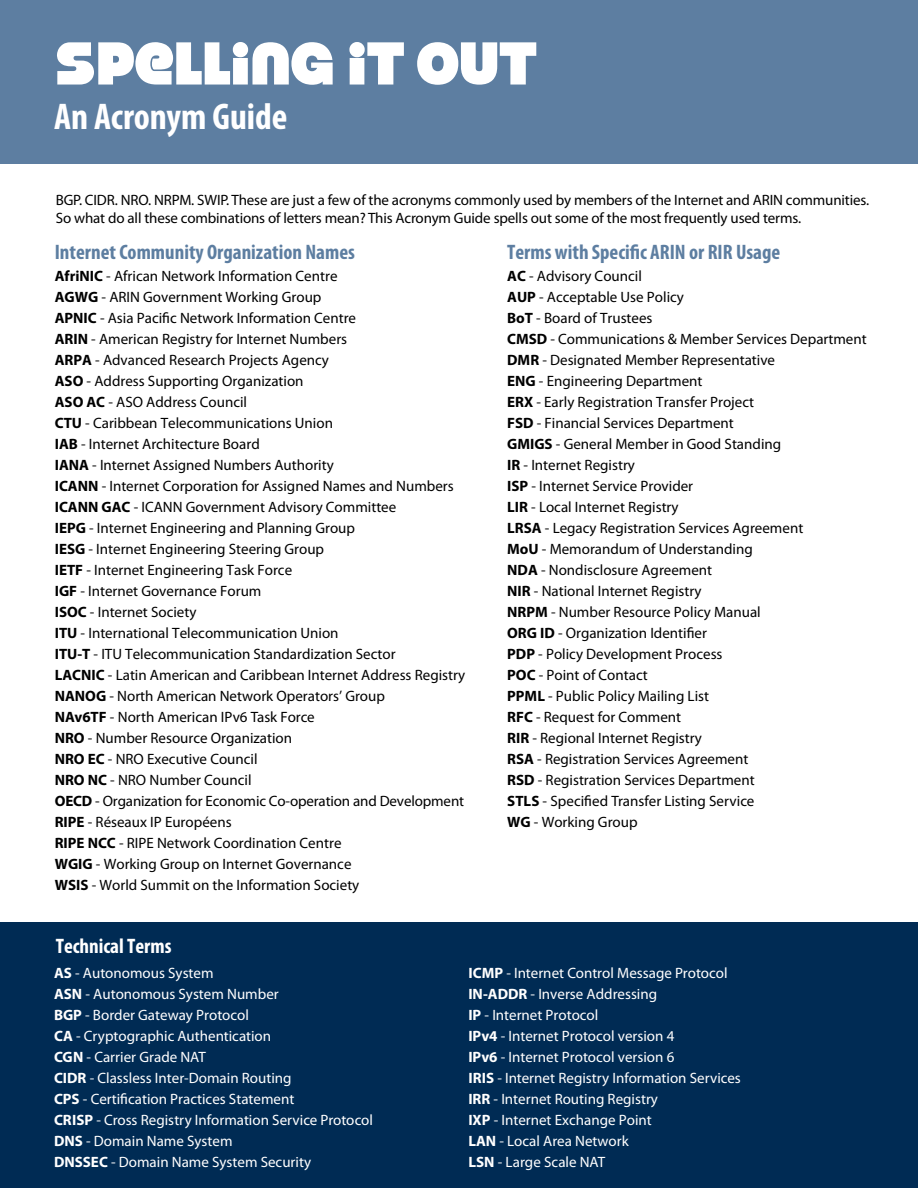
<style>
.page{position:relative;width:918px;height:1188px;background:#fff}
.page>*{position:absolute;margin:0;border:0;box-sizing:border-box;transform-origin:0 0}
.t1{font:60.75px "Strenuous";color:#fff}
.t2{font:700 condensed 37.35px "Myriad Pro";color:#fff}
.t3{font:700 condensed 21px "Myriad Pro";color:#5d7ea1}
.t4{font:700 condensed 21px "Myriad Pro";color:#fff}
.t5{font:15px/21px "Myriad Pro";color:#000}
.t6{font:15px/21px "Myriad Pro";color:#fff}
.s1{font-weight:700}
</style>
<div class="page">
<div style="left:0;top:0;width:918px;height:164px;background:#5d7ea1"></div>
<div style="left:0;top:922px;width:918px;height:266px;background:#002b54"></div>
<h1 class="t1" style="left:54px;top:30px;width:484px">SPELLING IT OUT</h1>
<h2 class="t2" style="left:54px;top:93px;width:235px">An Acronym Guide</h2>
<p class="t5" style="left:56px;top:191px;width:815px;line-height:18px">BGP. CIDR. NRO. NRPM. SWIP. These are just a few of the acronyms commonly used by members of the Internet and ARIN communities.<br>So what do all these combinations of letters mean? This Acronym Guide spells out some of the most frequently used terms.</p>
<h3 class="t3" style="left:55px;top:239px;width:302px">Internet Community Organization Names</h3>
<p class="t5" style="left:55px;top:266px;width:412px"><span class="s1">AfriNIC</span> - African Network Information Centre<br><span class="s1">AGWG</span> - ARIN Government Working Group<br><span class="s1">APNIC</span> - Asia Pacific Network Information Centre<br><span class="s1">ARIN</span> - American Registry for Internet Numbers<br><span class="s1">ARPA</span> - Advanced Research Projects Agency<br><span class="s1">ASO</span> - Address Supporting Organization<br><span class="s1">ASO AC</span> - ASO Address Council<br><span class="s1">CTU</span> - Caribbean Telecommunications Union<br><span class="s1">IAB</span> - Internet Architecture Board<br><span class="s1">IANA</span> - Internet Assigned Numbers Authority<br><span class="s1">ICANN</span> - Internet Corporation for Assigned Names and Numbers <span class="s1">ICANN GAC</span> - ICANN Government Advisory Committee<br><span class="s1">IEPG</span> - Internet Engineering and Planning Group<br><span class="s1">IESG</span> - Internet Engineering Steering Group<br><span class="s1">IETF</span> - Internet Engineering Task Force<br><span class="s1">IGF</span> - Internet Governance Forum<br><span class="s1">ISOC</span> - Internet Society<br><span class="s1">ITU</span> - International Telecommunication Union<br><span class="s1">ITU-T</span> - ITU Telecommunication Standardization Sector<br><span class="s1">LACNIC</span> - Latin American and Caribbean Internet Address Registry <span class="s1">NANOG</span> - North American Network Operators’ Group<br><span class="s1">NAv6TF</span> - North American IPv6 Task Force<br><span class="s1">NRO</span> - Number Resource Organization<br><span class="s1">NRO EC</span> - NRO Executive Council<br><span class="s1">NRO NC</span> - NRO Number Council<br><span class="s1">OECD</span> - Organization for Economic Co-operation and Development <span class="s1">RIPE</span> - Réseaux IP Européens<br><span class="s1">RIPE NCC</span> - RIPE Network Coordination Centre<br><span class="s1">WGIG</span> - Working Group on Internet Governance<br><span class="s1">WSIS</span> - World Summit on the Information Society</p>
<h3 class="t3" style="left:507px;top:239px;width:275px">Terms with Specific ARIN or RIR Usage</h3>
<p class="t5" style="left:507px;top:266px;width:361px"><span class="s1">AC</span> - Advisory Council<br><span class="s1">AUP</span> - Acceptable Use Policy<br><span class="s1">BoT</span> - Board of Trustees<br><span class="s1">CMSD</span> - Communications &amp; Member Services Department <span class="s1">DMR</span> - Designated Member Representative<br><span class="s1">ENG</span> - Engineering Department<br><span class="s1">ERX</span> - Early Registration Transfer Project<br><span class="s1">FSD</span> - Financial Services Department<br><span class="s1">GMIGS</span> - General Member in Good Standing<br><span class="s1">IR</span> - Internet Registry<br><span class="s1">ISP</span> - Internet Service Provider<br><span class="s1">LIR</span> - Local Internet Registry<br><span class="s1">LRSA</span> - Legacy Registration Services Agreement<br><span class="s1">MoU</span> - Memorandum of Understanding<br><span class="s1">NDA</span> - Nondisclosure Agreement<br><span class="s1">NIR</span> - National Internet Registry<br><span class="s1">NRPM</span> - Number Resource Policy Manual<br><span class="s1">ORG ID</span> - Organization Identifier<br><span class="s1">PDP</span> - Policy Development Process<br><span class="s1">POC</span> - Point of Contact<br><span class="s1">PPML</span> - Public Policy Mailing List<br><span class="s1">RFC</span> - Request for Comment<br><span class="s1">RIR</span> - Regional Internet Registry<br><span class="s1">RSA</span> - Registration Services Agreement<br><span class="s1">RSD</span> - Registration Services Department<br><span class="s1">STLS</span> - Specified Transfer Listing Service<br><span class="s1">WG</span> - Working Group</p>
<h3 class="t4" style="left:56px;top:933px;width:117px">Technical Terms</h3>
<p class="t6" style="left:54px;top:962px;width:321px"><span class="s1">AS</span> - Autonomous System<br><span class="s1">ASN</span> - Autonomous System Number<br><span class="s1">BGP</span> - Border Gateway Protocol<br><span class="s1">CA</span> - Cryptographic Authentication<br><span class="s1">CGN</span> - Carrier Grade NAT<br><span class="s1">CIDR</span> - Classless Inter-Domain Routing<br><span class="s1">CPS</span> - Certification Practices Statement<br><span class="s1">CRISP</span> - Cross Registry Information Service Protocol <span class="s1">DNS</span> - Domain Name System<br><span class="s1">DNSSEC</span> - Domain Name System Security</p>
<p class="t6" style="left:468px;top:962px;width:274px"><span class="s1">ICMP</span> - Internet Control Message Protocol<br><span class="s1">IN-ADDR</span> - Inverse Addressing<br><span class="s1">IP</span> - Internet Protocol<br><span class="s1">IPv4</span> - Internet Protocol version 4<br><span class="s1">IPv6</span> - Internet Protocol version 6<br><span class="s1">IRIS</span> - Internet Registry Information Services<br><span class="s1">IRR</span> - Internet Routing Registry<br><span class="s1">IXP</span> - Internet Exchange Point<br><span class="s1">LAN</span> - Local Area Network<br><span class="s1">LSN</span> - Large Scale NAT</p>
</div>
